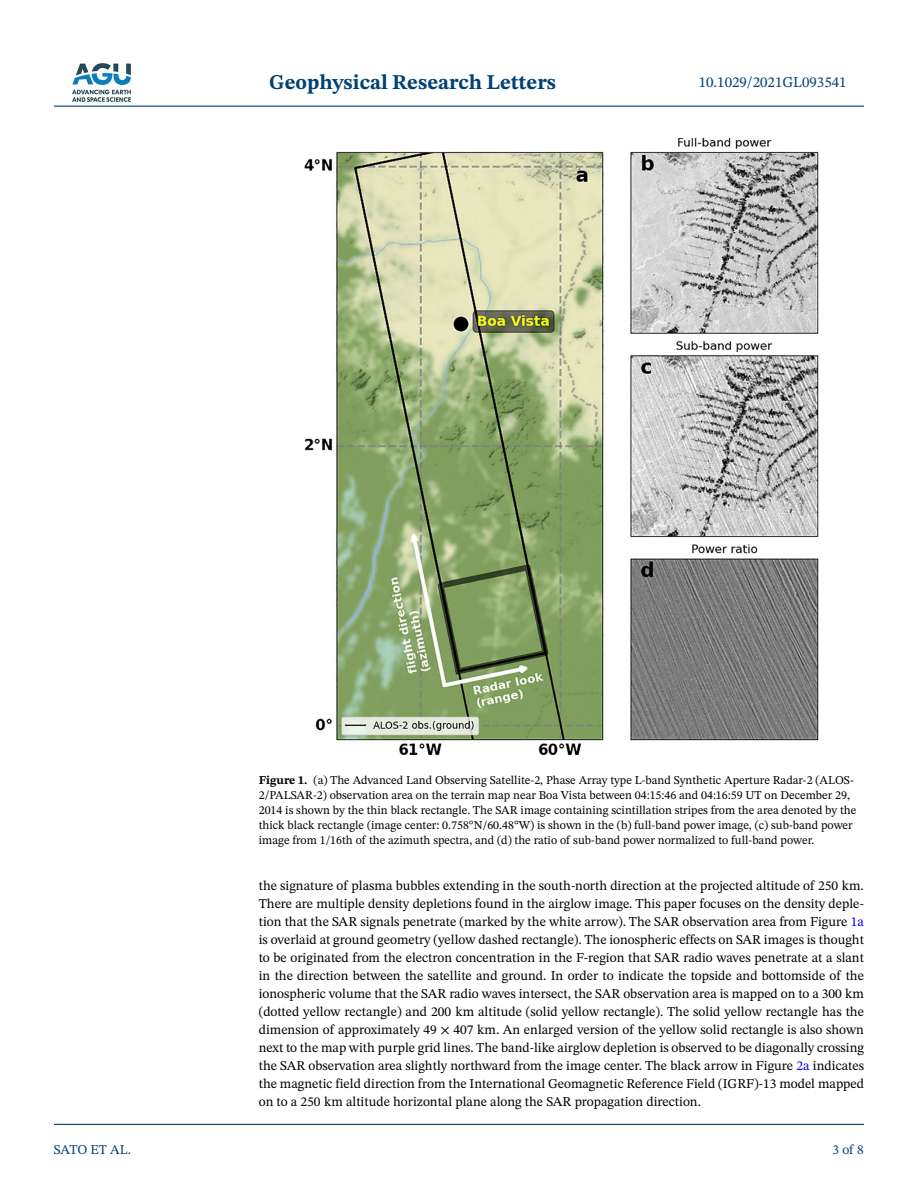
<style>
.page{position:relative;width:918px;height:1188px;background:#fff}
.page>*{position:absolute;margin:0;border:0;box-sizing:border-box;transform-origin:0 0}
.t1{font:700 21px "STIX Two Text";color:#004174}
.t2{font:15px "STIX Two Text";color:#004174}
.t3{font:13.5px/18px "STIX Two Text";color:#000;text-align:justify}
.t4{font:13.5px "STIX Two Text";letter-spacing:-.015em;color:#004174}
.t5{font:12px/15px "STIX Two Text";color:#000}
.s1{font-weight:700}
.s2{color:#00f}
</style>
<div class="page">
<hr style="left:54px;top:106px;width:810px;height:1px;background:#004174">
<hr style="left:54px;top:1124px;width:810px;height:1px;background:#004174">
<img style="left:72px;top:63px;width:59px;height:39px">
<img style="left:304px;top:138px;width:515px;height:617px">
<h1 class="t1" style="left:269px;top:67px;width:288px">Geophysical Research Letters</h1>
<p class="t2" style="left:699px;top:72px;width:149px">10.1029/2021GL093541</p>
<p class="t4" style="left:54px;top:1140px;width:79px">SATO ET AL.</p>
<p class="t5" style="left:259px;top:772px;width:599px"><span class="s1">Figure 1.</span> (a) The Advanced Land Observing Satellite-2, Phase Array type L-band Synthetic Aperture Radar-2 (ALOS-2/PALSAR-2) observation area on the terrain map near Boa Vista between 04:15:46 and 04:16:59 UT on December 29, 2014 is shown by the thin black rectangle. The SAR image containing scintillation stripes from the area denoted by the thick black rectangle (image center: 0.758°N/60.48°W) is shown in the (b) full-band power image, (c) sub-band power image from 1/16th of the azimuth spectra, and (d) the ratio of sub-band power normalized to full-band power.</p>
<p class="t3" style="left:259px;top:876px;width:607px">the signature of plasma bubbles extending in the south-north direction at the projected altitude of 250 km.<br>There are multiple density depletions found in the airglow image. This paper focuses on the density deple&shy;tion that the SAR signals penetrate (marked by the white arrow). The SAR observation area from Figure <span class="s2">1a </span>is overlaid at ground geometry (yellow dashed rectangle). The ionospheric effects on SAR images is thought to be originated from the electron concentration in the F-region that SAR radio waves penetrate at a slant in the direction between the satellite and ground. In order to indicate the topside and bottomside of the ionospheric volume that the SAR radio waves intersect, the SAR observation area is mapped on to a 300 km (dotted yellow rectangle) and 200 km altitude (solid yellow rectangle). The solid yellow rectangle has the dimension of approximately 49 × 407 km. An enlarged version of the yellow solid rectangle is also shown next to the map with purple grid lines. The band-like airglow depletion is observed to be diagonally crossing the SAR observation area slightly northward from the image center. The black arrow in Figure <span class="s2">2a</span> indicates the magnetic field direction from the International Geomagnetic Reference Field (IGRF)-13 model mapped on to a 250 km altitude horizontal plane along the SAR propagation direction.</p>
<p class="t4" style="left:833px;top:1140px;width:33px">3 of 8</p>
</div>
